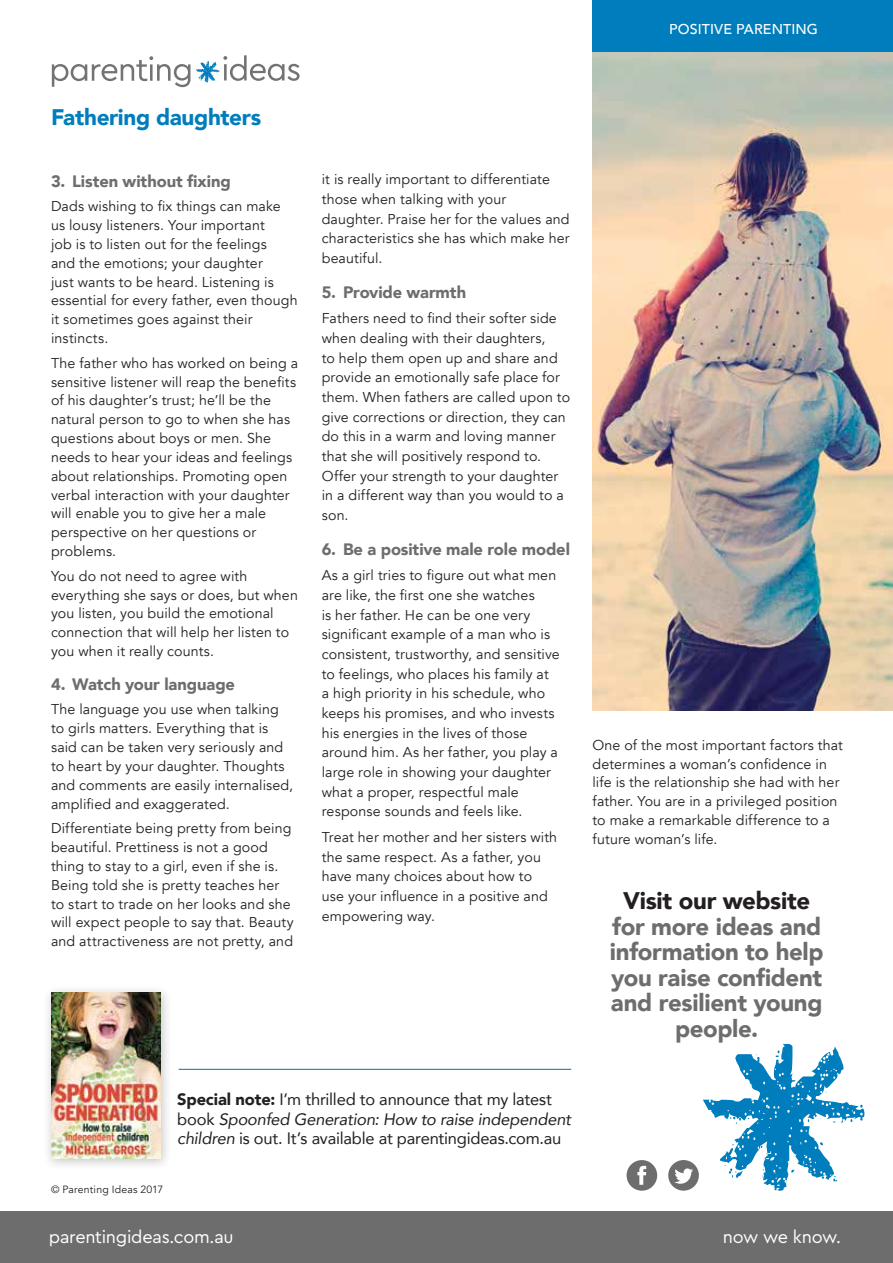
<style>
.page{position:relative;width:893px;height:1263px;background:#fff}
.page>*{position:absolute;margin:0;border:0;box-sizing:border-box;transform-origin:0 0}
.t1{font:900 24px/25.5px "Avenir";letter-spacing:-.01em;color:#6c6d6c;text-align:center}
.t2{font:900 24px "Avenir";letter-spacing:-.01em;color:#231f20}
.t3{font:900 22.5px "Avenir";letter-spacing:-.015em;color:#007dbc}
.t4{font:18px "Cera Basic";letter-spacing:-.015em;color:#fff}
.t5{font:16.5px/19.5px "Avenir";letter-spacing:-.015em;color:#231f20}
.t6{font:900 16.5px "Avenir";letter-spacing:-.005em;color:#6c6d6c}
.t7{font:14.25px/18.8px "Avenir";letter-spacing:.01em;color:#231f20}
.t8{font:500 14.25px "Avenir";letter-spacing:.01em;color:#fff}
.t9{font:10.5px "Avenir";letter-spacing:.015em;color:#231f20}
.s1{font-weight:900}
.s2{font-style:italic}
</style>
<div class="page">
<img style="left:592px;top:51px;width:301px;height:659px">
<div style="left:592px;top:0;width:301px;height:51px;background:#007dbc"></div>
<div style="left:0;top:1212px;width:893px;height:51px;background:#6c6d6c"></div>
<svg style="left:52px;top:56px;width:138px;height:31px"></svg>
<svg style="left:196px;top:55px;width:104px;height:27px"></svg>
<hr style="left:179px;top:1069px;width:392px;height:1px;background:#007dbc">
<svg style="left:627px;top:1160px;width:30px;height:31px"></svg>
<svg style="left:668px;top:1044px;width:196px;height:147px"></svg>
<div style="left:43px;top:984px;width:130px;height:187px;background:#231f20;opacity:.25"></div>
<img style="left:51px;top:992px;width:110px;height:167px">
<p class="t8" style="left:669px;top:17px;width:150px">POSITIVE PARENTING</p>
<h2 class="t3" style="left:51px;top:97px;width:212px">Fathering daughters</h2>
<p class="t6" style="left:51px;top:167px;width:181px">3. Listen without fixing</p>
<p class="t7" style="left:51px;top:197px;width:248px">Dads wishing to fix things can make us lousy listeners. Your important<br>job is to listen out for the feelings<br>and the emotions; your daughter<br>just wants to be heard. Listening is essential for every father, even though it sometimes goes against their instincts.</p>
<p class="t7" style="left:51px;top:354px;width:249px">The father who has worked on being a sensitive listener will reap the benefits of his daughter’s trust; he’ll be the natural person to go to when she has questions about boys or men. She needs to hear your ideas and feelings about relationships. Promoting open verbal interaction with your daughter will enable you to give her a male perspective on her questions or problems.</p>
<p class="t7" style="left:51px;top:567px;width:248px">You do not need to agree with everything she says or does, but when you listen, you build the emotional connection that will help her listen to you when it really counts.</p>
<p class="t6" style="left:51px;top:670px;width:185px">4. Watch your language</p>
<p class="t7" style="left:51px;top:700px;width:244px">The language you use when talking to girls matters. Everything that is said can be taken very seriously and to heart by your daughter. Thoughts and comments are easily internalised, amplified and exaggerated.</p>
<p class="t7" style="left:51px;top:819px;width:244px">Differentiate being pretty from being beautiful. Prettiness is not a good thing to stay to a girl, even if she is.<br>Being told she is pretty teaches her to start to trade on her looks and she will expect people to say that. Beauty and attractiveness are not pretty, and</p>
<p class="t7" style="left:322px;top:170px;width:249px;line-height:19.6px">it is really important to differentiate those when talking with your daughter. Praise her for the values and characteristics she has which make her beautiful.</p>
<p class="t6" style="left:322px;top:278px;width:146px">5. Provide warmth</p>
<p class="t7" style="left:322px;top:309px;width:250px;line-height:19.6px">Fathers need to find their softer side when dealing with their daughters,<br>to help them open up and share and provide an emotionally safe place for them. When fathers are called upon to give corrections or direction, they can do this in a warm and loving manner that she will positively respond to.<br>Offer your strength to your daughter in a different way than you would to a son.</p>
<p class="t6" style="left:322px;top:535px;width:250px">6. Be a positive male role model</p>
<p class="t7" style="left:322px;top:566px;width:240px;line-height:19.6px">As a girl tries to figure out what men are like, the first one she watches<br>is her father. He can be one very significant example of a man who is consistent, trustworthy, and sensitive to feelings, who places his family at<br>a high priority in his schedule, who keeps his promises, and who invests his energies in the lives of those around him. As her father, you play a large role in showing your daughter what a proper, respectful male response sounds and feels like.</p>
<p class="t7" style="left:322px;top:827px;width:237px;line-height:19.6px">Treat her mother and her sisters with the same respect. As a father, you have many choices about how to use your influence in a positive and empowering way.</p>
<p class="t9" style="left:51px;top:1183px;width:114px">© Parenting Ideas 2017</p>
<p class="t5" style="left:177px;top:1089px;width:395px"><span class="s1">Special note:</span> I’m thrilled to announce that my latest book <span class="s2">Spoonfed Generation: How to raise independent children</span> is out. It’s available at parentingideas.com.au</p>
<p class="t7" style="left:592px;top:736px;width:252px">One of the most important factors that determines a woman’s confidence in life is the relationship she had with her father. You are in a privileged position to make a remarkable difference to a future woman’s life.</p>
<h1 class="t2" style="left:623px;top:880px;width:189px">Visit our website</h1>
<h1 class="t1" style="left:610px;top:913px;width:215px">for more ideas and information to help you raise confident and resilient young people.</h1>
<p class="t4" style="left:49px;top:1226px;width:186px">parentingideas.com.au</p>
<p class="t4" style="left:723px;top:1226px;width:120px">now we know.</p>
</div>
